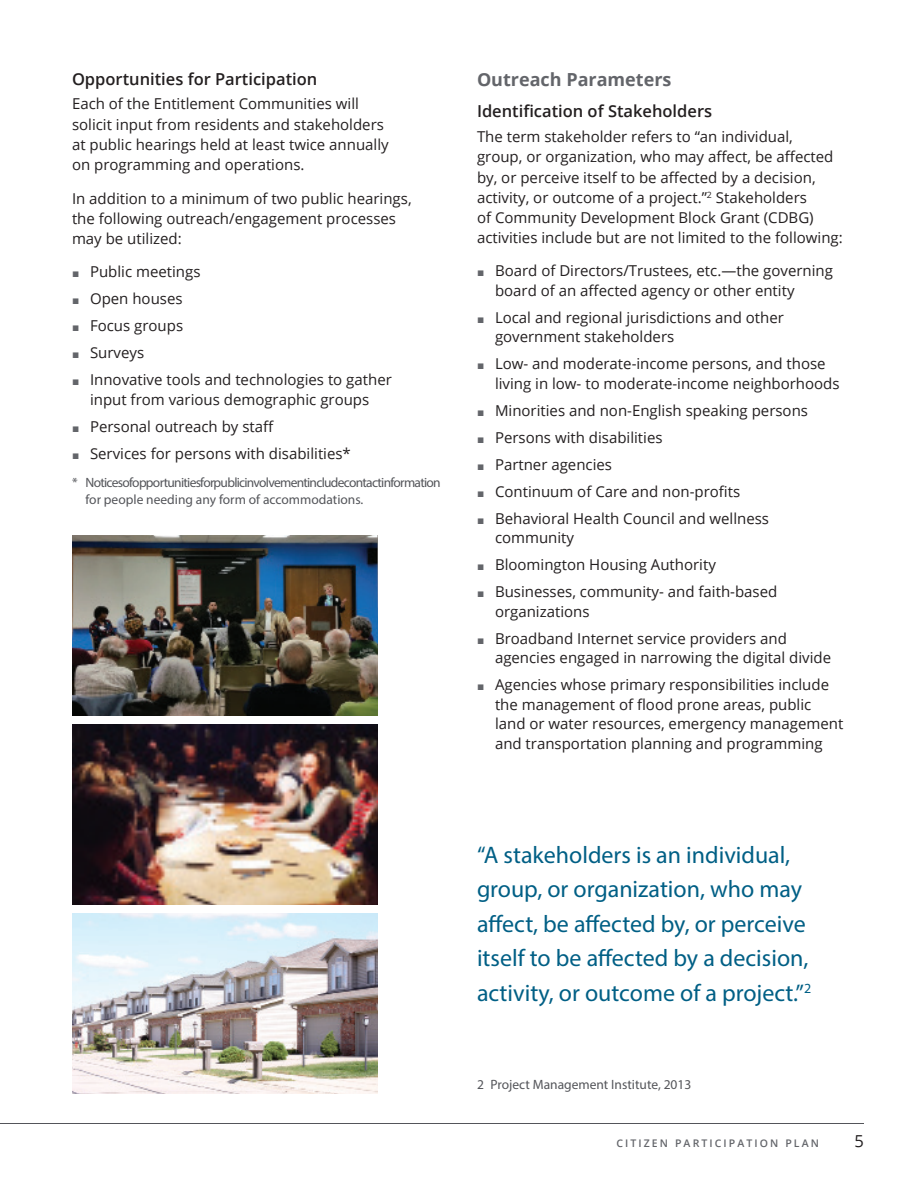
<style>
.page{position:relative;width:918px;height:1188px;background:#fff}
.page>*{position:absolute;margin:0;border:0;box-sizing:border-box;transform-origin:0 0}
.Text{font:24px/34.5px "Myriad Pro";color:#005f85}
.Subhead_2{font:700 18px "Open Sans";color:#63656a}
.Subhead_3{font:600 16.5px "Open Sans";color:#231f20}
.t1{font:16.5px "Open Sans";color:#231f20}
.Bullet{font:15px/19.5px "Open Sans";color:#231f20}
.Text-2{font:15px/20.2px "Open Sans";color:#231f20}
.Footnote{font:13.5px/16.5px "Myriad Pro";letter-spacing:-.05em;color:#54555a}
.Footnote-2{font:13.5px "Myriad Pro";color:#54555a}
.t2{font:600 10.5px "Open Sans";letter-spacing:.2em;color:#63656a}
.s1{font-family:"Arial";font-size:12px;color:#63656a}
</style>
<div class="page">
<img style="left:72px;top:914px;width:306px;height:180px">
<img style="left:72px;top:536px;width:306px;height:180px">
<img style="left:72px;top:724px;width:306px;height:180px">
<hr style="left:0;top:1123px;width:864px;height:1px;background:#54555a">
<p class="Subhead_3" style="left:72px;top:67px;width:247px">Opportunities for Participation</p>
<p class="Text-2" style="left:72px;top:93px;width:318px">Each of the Entitlement Communities will solicit input from residents and stakeholders at public hearings held at least twice annually on programming and operations.</p>
<p class="Text-2" style="left:72px;top:188px;width:341px">In addition to a minimum of two public hearings, the following outreach/engagement processes may be utilized:</p>
<p class="Bullet" style="left:72px;top:262px;width:130px"><span class="s1">■</span> Public meetings</p>
<p class="Bullet" style="left:72px;top:289px;width:112px"><span class="s1">■</span> Open houses</p>
<p class="Bullet" style="left:72px;top:316px;width:113px"><span class="s1">■</span> Focus groups</p>
<p class="Bullet" style="left:72px;top:343px;width:74px"><span class="s1">■</span> Surveys</p>
<p class="Bullet" style="left:72px;top:370px;width:321px;text-align:center"><span class="s1">■</span> Innovative tools and technologies to gather input from various demographic groups</p>
<p class="Bullet" style="left:72px;top:416px;width:203px"><span class="s1">■</span> Personal outreach by staff</p>
<p class="Bullet" style="left:72px;top:443px;width:280px"><span class="s1">■</span> Services for persons with disabilities*</p>
<p class="Footnote" style="left:86px;top:474px;width:357px;text-indent:-14px">* Notices of opportunities for public involvement include contact information for people needing any form of accommodations.</p>
<p class="Subhead_2" style="left:477px;top:67px;width:196px">Outreach Parameters</p>
<p class="Subhead_3" style="left:477px;top:100px;width:237px">Identification of Stakeholders</p>
<p class="Text-2" style="left:477px;top:126px;width:367px">The term stakeholder refers to “an individual,<br>group, or organization, who may affect, be affected by, or perceive itself to be affected by a decision, activity, or outcome of a project.”<sup>2</sup> Stakeholders<br>of Community Development Block Grant (CDBG) activities include but are not limited to the following:</p>
<p class="Bullet" style="left:495px;top:261px;width:339px;text-indent:-18px"><span class="s1">■</span> Board of Directors/Trustees, etc.—the governing board of an affected agency or other entity</p>
<p class="Bullet" style="left:495px;top:307px;width:290px;text-indent:-18px"><span class="s1">■</span> Local and regional jurisdictions and other government stakeholders</p>
<p class="Bullet" style="left:495px;top:354px;width:346px;text-indent:-18px"><span class="s1">■</span> Low- and moderate-income persons, and those living in low- to moderate-income neighborhoods</p>
<p class="Bullet" style="left:477px;top:400px;width:333px"><span class="s1">■</span> Minorities and non-English speaking persons</p>
<p class="Bullet" style="left:477px;top:427px;width:187px"><span class="s1">■</span> Persons with disabilities</p>
<p class="Bullet" style="left:477px;top:454px;width:137px"><span class="s1">■</span> Partner agencies</p>
<p class="Bullet" style="left:477px;top:481px;width:265px"><span class="s1">■</span> Continuum of Care and non-profits</p>
<p class="Bullet" style="left:495px;top:508px;width:276px;text-indent:-18px"><span class="s1">■</span> Behavioral Health Council and wellness community</p>
<p class="Bullet" style="left:477px;top:555px;width:240px"><span class="s1">■</span> Bloomington Housing Authority</p>
<p class="Bullet" style="left:495px;top:582px;width:284px;text-indent:-18px"><span class="s1">■</span> Businesses, community- and faith-based organizations</p>
<p class="Bullet" style="left:495px;top:628px;width:338px;text-indent:-18px"><span class="s1">■</span> Broadband Internet service providers and agencies engaged in narrowing the digital divide</p>
<p class="Bullet" style="left:495px;top:675px;width:350px;text-indent:-18px"><span class="s1">■</span> Agencies whose primary responsibilities include the management of flood prone areas, public land or water resources, emergency management and transportation planning and programming</p>
<p class="Text" style="left:477px;top:837px;width:336px">“A stakeholders is an individual, group, or organization, who may affect, be affected by, or perceive itself to be affected by a decision, activity, or outcome of a project.”<sup>2</sup></p>
<p class="Footnote-2" style="left:477px;top:1076px;width:216px">2 Project Management Institute, 2013</p>
<p class="t2" style="left:616px;top:1136px;width:204px">CITIZEN PARTICIPATION PLAN</p>
<p class="t1" style="left:855px;top:1129px;width:11px">5</p>
</div>
